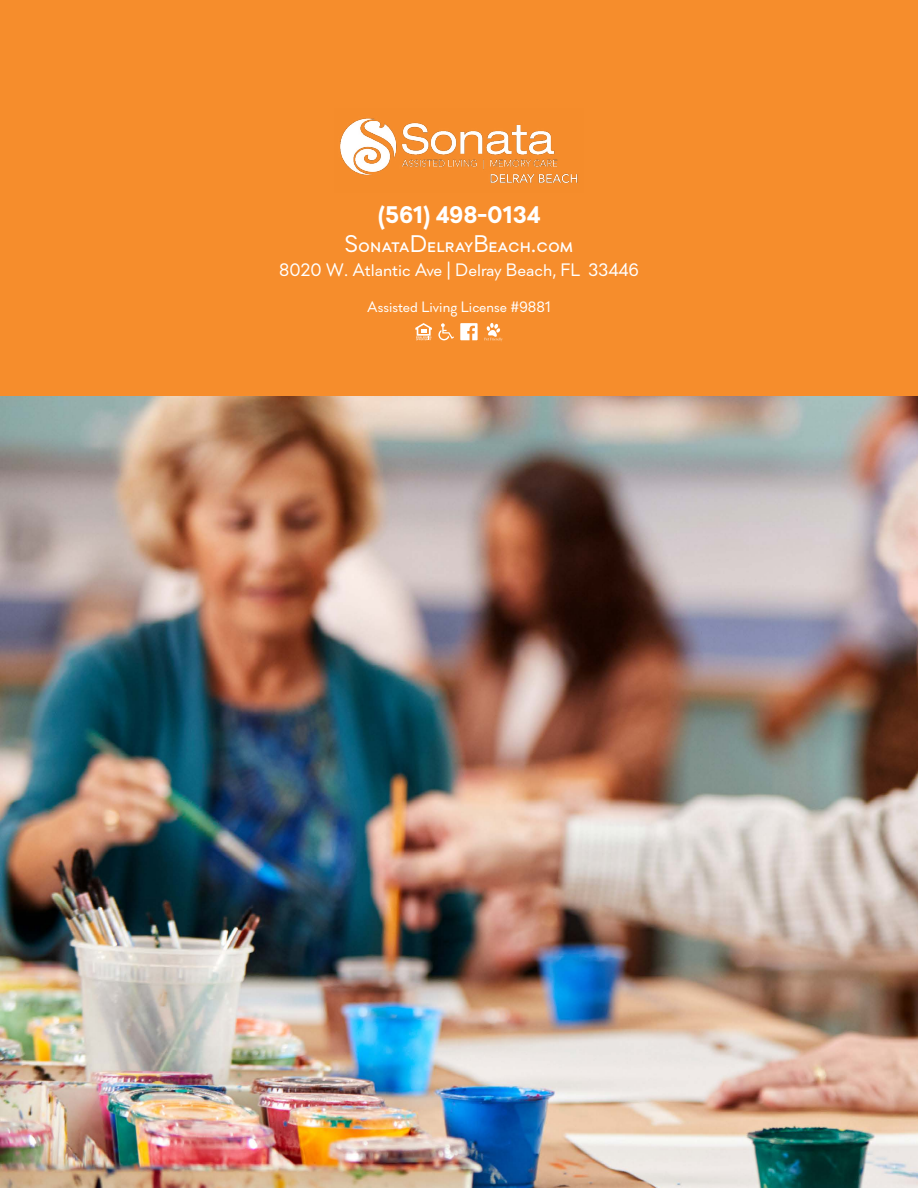
<style>
.page{position:relative;width:918px;height:1188px;background:#f68d2c}
.page>*{position:absolute;margin:0;border:0;box-sizing:border-box;transform-origin:0 0}
.t1{font:24px "Soin Sans Pro";color:#fff}
.t2{font:700 24px "Soin Sans Pro";color:#fff}
.t3{font:18px "Soin Sans Pro";color:#fff}
.t4{font:15px "Soin Sans Pro";color:#fff}
</style>
<div class="page">
<img style="left:0;top:397px;width:918px;height:791px">
<svg style="left:460px;top:323px;width:18px;height:17px"></svg>
<svg style="left:415px;top:323px;width:17px;height:17px"></svg>
<svg style="left:438px;top:323px;width:16px;height:17px"></svg>
<svg style="left:484px;top:323px;width:19px;height:18px"></svg>
<img style="left:340px;top:118px;width:238px;height:65px">
<h1 class="t2" style="left:378px;top:200px;width:164px">(561) 498-0134</h1>
<h1 class="t1" style="left:345px;top:230px;width:230px">SonataDelrayBeach.com</h1>
<p class="t3" style="left:279px;top:259px;width:361px">8020 W. Atlantic Ave | Delray Beach, FL 33446</p>
<p class="t4" style="left:367px;top:298px;width:185px">Assisted Living License #9881</p>
</div>
